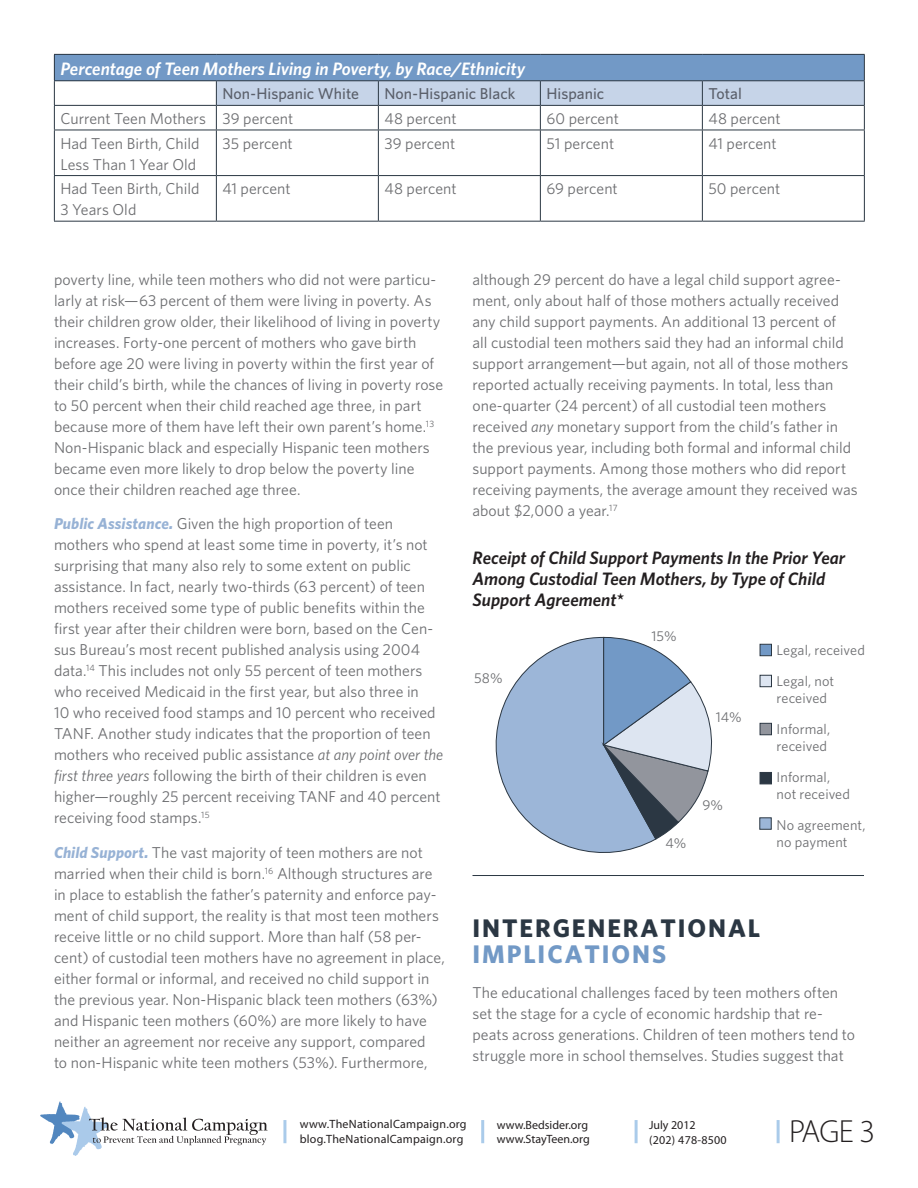
<style>
.page{position:relative;width:918px;height:1188px;background:#fff}
.page>*{position:absolute;margin:0;border:0;box-sizing:border-box;transform-origin:0 0}
.t1{font:300 32.1px "Myriad Pro";color:#231f20}
.Head_1{font:700 25.5px/25.5px "Whitney HTF";letter-spacing:.075em;color:#2b3743}
.Head_2{font:italic 600 18px/21px "Whitney HTF";color:#231f20}
.Head_2-2{font:italic 600 18px "Whitney HTF";letter-spacing:-.005em;color:#fff}
.body_text{font:15.75px/21px "Whitney HTF";color:#6c6d70}
.body_text-2{font:500 15.75px "Whitney HTF";color:#5a5f6a}
.body_text-3{font:14.25px/17.2px "Whitney HTF";letter-spacing:.005em;color:#6c6d70}
.t2{font:12px/15px "Myriad Pro";letter-spacing:.02em;color:#231f20}
.t3{font:12px/14.4px "Myriad Pro";color:#231f20}
.s1{font-weight:700;font-style:italic;color:#97b2d5}
.s2{font-style:italic}
.s3{color:#7299c6}
</style>
<div class="page">
<svg style="left:40px;top:1102px;width:228px;height:54px"></svg>
<hr style="left:283px;top:1120px;width:3px;height:23px;background:#aacbea">
<hr style="left:481px;top:1120px;width:3px;height:23px;background:#aacbea">
<hr style="left:635px;top:1120px;width:3px;height:23px;background:#aacbea">
<hr style="left:777px;top:1120px;width:3px;height:23px;background:#aacbea">
<div style="left:54px;top:54px;width:810px;height:27px;background:#7299c6"></div>
<hr style="left:54px;top:54px;width:162px;height:1px;background:#2b3743">
<hr style="left:216px;top:54px;width:162px;height:1px;background:#2b3743">
<hr style="left:378px;top:54px;width:162px;height:1px;background:#2b3743">
<hr style="left:540px;top:54px;width:162px;height:1px;background:#2b3743">
<hr style="left:702px;top:54px;width:163px;height:1px;background:#2b3743">
<hr style="left:54px;top:80px;width:162px;height:1px;background:#2b3743">
<hr style="left:54px;top:105px;width:162px;height:1px;background:#2b3743">
<svg style="left:54px;top:55px;width:1px;height:75px"></svg>
<svg style="left:216px;top:55px;width:649px;height:75px"></svg>
<hr style="left:54px;top:130px;width:162px;height:1px;background:#2b3743">
<hr style="left:54px;top:130px;width:1px;height:45px;background:#2b3743">
<hr style="left:216px;top:130px;width:162px;height:1px;background:#2b3743">
<hr style="left:216px;top:130px;width:1px;height:45px;background:#2b3743">
<hr style="left:378px;top:130px;width:162px;height:1px;background:#2b3743">
<hr style="left:378px;top:130px;width:1px;height:45px;background:#2b3743">
<hr style="left:540px;top:130px;width:162px;height:1px;background:#2b3743">
<hr style="left:540px;top:130px;width:1px;height:45px;background:#2b3743">
<hr style="left:702px;top:130px;width:163px;height:1px;background:#2b3743">
<hr style="left:702px;top:130px;width:1px;height:45px;background:#2b3743">
<hr style="left:864px;top:130px;width:1px;height:45px;background:#2b3743">
<hr style="left:54px;top:175px;width:162px;height:1px;background:#2b3743">
<hr style="left:54px;top:176px;width:1px;height:45px;background:#2b3743">
<hr style="left:216px;top:175px;width:162px;height:1px;background:#2b3743">
<hr style="left:216px;top:176px;width:1px;height:45px;background:#2b3743">
<hr style="left:378px;top:175px;width:162px;height:1px;background:#2b3743">
<hr style="left:378px;top:176px;width:1px;height:45px;background:#2b3743">
<hr style="left:540px;top:175px;width:162px;height:1px;background:#2b3743">
<hr style="left:540px;top:176px;width:1px;height:45px;background:#2b3743">
<hr style="left:702px;top:175px;width:163px;height:1px;background:#2b3743">
<hr style="left:702px;top:176px;width:1px;height:45px;background:#2b3743">
<hr style="left:864px;top:176px;width:1px;height:45px;background:#2b3743">
<hr style="left:54px;top:221px;width:162px;height:1px;background:#2b3743">
<hr style="left:216px;top:221px;width:162px;height:1px;background:#2b3743">
<hr style="left:378px;top:221px;width:162px;height:1px;background:#2b3743">
<hr style="left:540px;top:221px;width:162px;height:1px;background:#2b3743">
<hr style="left:702px;top:221px;width:163px;height:1px;background:#2b3743">
<svg style="left:495px;top:637px;width:217px;height:216px"></svg>
<div style="left:760px;top:644px;width:12px;height:12px;background:#7299c6;border:1px solid #2b3743"></div>
<div style="left:760px;top:675px;width:12px;height:12px;background:#dde5f1;border:1px solid #2b3743"></div>
<div style="left:760px;top:723px;width:12px;height:12px;background:#92959d;border:1px solid #2b3743"></div>
<div style="left:760px;top:772px;width:12px;height:12px;background:#2b3743"></div>
<div style="left:759px;top:817px;width:13px;height:13px;background:#9cb6d8;border:1px solid #2b3743"></div>
<hr style="left:472px;top:875px;width:392px;height:1px;background:#2b3743">
<p class="Head_2-2" style="left:60px;top:58px;width:466px">Percentage of Teen Mothers Living in Poverty, by Race/Ethnicity</p>
<p class="body_text-2" style="left:222px;top:84px;width:138px">Non-Hispanic White</p>
<p class="body_text-2" style="left:384px;top:84px;width:133px">Non-Hispanic Black</p>
<p class="body_text-2" style="left:546px;top:84px;width:60px">Hispanic</p>
<p class="body_text-2" style="left:708px;top:84px;width:35px">Total</p>
<p class="body_text" style="left:60px;top:108px;width:147px">Current Teen Mothers</p>
<p class="body_text" style="left:222px;top:108px;width:73px">39 percent</p>
<p class="body_text" style="left:384px;top:108px;width:74px">48 percent</p>
<p class="body_text" style="left:546px;top:108px;width:74px">60 percent</p>
<p class="body_text" style="left:708px;top:108px;width:74px">48 percent</p>
<p class="body_text" style="left:60px;top:132px;width:141px">Had Teen Birth, Child<br>Less Than 1 Year Old</p>
<p class="body_text" style="left:222px;top:132px;width:72px">35 percent</p>
<p class="body_text" style="left:384px;top:132px;width:73px">39 percent</p>
<p class="body_text" style="left:546px;top:132px;width:69px">51 percent</p>
<p class="body_text" style="left:708px;top:132px;width:70px">41 percent</p>
<p class="body_text" style="left:60px;top:178px;width:141px">Had Teen Birth, Child<br>3 Years Old</p>
<p class="body_text" style="left:222px;top:178px;width:70px">41 percent</p>
<p class="body_text" style="left:384px;top:178px;width:74px">48 percent</p>
<p class="body_text" style="left:546px;top:178px;width:73px">69 percent</p>
<p class="body_text" style="left:708px;top:178px;width:73px">50 percent</p>
<p class="body_text" style="left:54px;top:268px;width:391px">poverty line, while teen mothers who did not were particu&shy;larly at risk—63 percent of them were living in poverty. As their children grow older, their likelihood of living in poverty increases. Forty-one percent of mothers who gave birth before age 20 were living in poverty within the first year of their child’s birth, while the chances of living in poverty rose to 50 percent when their child reached age three, in part because more of them have left their own parent’s home.<sup>13<br></sup>Non-Hispanic black and especially Hispanic teen mothers became even more likely to drop below the poverty line once their children reached age three.</p>
<p class="body_text" style="left:54px;top:513px;width:391px"><span class="s1">Public Assistance.</span> Given the high proportion of teen mothers who spend at least some time in poverty, it’s not surprising that many also rely to some extent on public assistance. In fact, nearly two-thirds (63 percent) of teen mothers received some type of public benefits within the first year after their children were born, based on the Cen&shy;sus Bureau’s most recent published analysis using 2004 data.<sup>14</sup> This includes not only 55 percent of teen mothers who received Medicaid in the first year, but also three in<br>10 who received food stamps and 10 percent who received TANF. Another study indicates that the proportion of teen mothers who received public assistance <span class="s2">at any point over the first three years</span> following the birth of their children is even higher—roughly 25 percent receiving TANF and 40 percent receiving food stamps.<sup>15</sup></p>
<p class="body_text" style="left:54px;top:841px;width:393px"><span class="s1">Child Support.</span> The vast majority of teen mothers are not married when their child is born.<sup>16</sup> Although structures are in place to establish the father’s paternity and enforce pay&shy;ment of child support, the reality is that most teen mothers receive little or no child support. More than half (58 per&shy;cent) of custodial teen mothers have no agreement in place, either formal or informal, and received no child support in the previous year. Non-Hispanic black teen mothers (63%) and Hispanic teen mothers (60%) are more likely to have neither an agreement nor receive any support, compared<br>to non-Hispanic white teen mothers (53%). Furthermore,</p>
<p class="body_text" style="left:472px;top:268px;width:387px">although 29 percent do have a legal child support agree&shy;ment, only about half of those mothers actually received any child support payments. An additional 13 percent of<br>all custodial teen mothers said they had an informal child support arrangement—but again, not all of those mothers reported actually receiving payments. In total, less than one-quarter (24 percent) of all custodial teen mothers received <span class="s2">any</span> monetary support from the child’s father in the previous year, including both formal and informal child support payments. Among those mothers who did report receiving payments, the average amount they received was about $2,000 a year.<sup>17</sup></p>
<p class="Head_2" style="left:472px;top:547px;width:374px">Receipt of Child Support Payments In the Prior Year<br>Among Custodial Teen Mothers, by Type of Child<br>Support Agreement*</p>
<p class="body_text-3" style="left:474px;top:669px;width:30px">58%</p>
<p class="body_text-3" style="left:651px;top:627px;width:27px">15%</p>
<p class="body_text-3" style="left:716px;top:708px;width:27px">14%</p>
<p class="body_text-3" style="left:666px;top:834px;width:22px">4%</p>
<p class="body_text-3" style="left:702px;top:797px;width:22px">9%</p>
<p class="body_text-3" style="left:777px;top:641px;width:90px">Legal, received</p>
<p class="body_text-3" style="left:777px;top:672px;width:59px">Legal, not received</p>
<p class="body_text-3" style="left:777px;top:720px;width:55px">Informal, received</p>
<p class="body_text-3" style="left:777px;top:768px;width:75px">Informal, not received</p>
<p class="body_text-3" style="left:777px;top:816px;width:91px">No agreement, no payment</p>
<p class="Head_1" style="left:472px;top:915px;width:289px">INTERGENERATIONAL<br><span class="s3">IMPLICATIONS</span></p>
<p class="body_text" style="left:472px;top:982px;width:384px">The educational challenges faced by teen mothers often set the stage for a cycle of economic hardship that re&shy;peats across generations. Children of teen mothers tend to struggle more in school themselves. Studies suggest that</p>
<p class="t2" style="left:300px;top:1117px;width:168px">www.TheNationalCampaign.org blog.TheNationalCampaign.org</p>
<p class="t3" style="left:497px;top:1117px;width:95px">www.Bedsider.org www.StayTeen.org</p>
<p class="t2" style="left:649px;top:1117px;width:79px">July 2012<br>(202) 478-8500</p>
<h1 class="t1" style="left:789px;top:1112px;width:88px">PAGE 3</h1>
</div>
